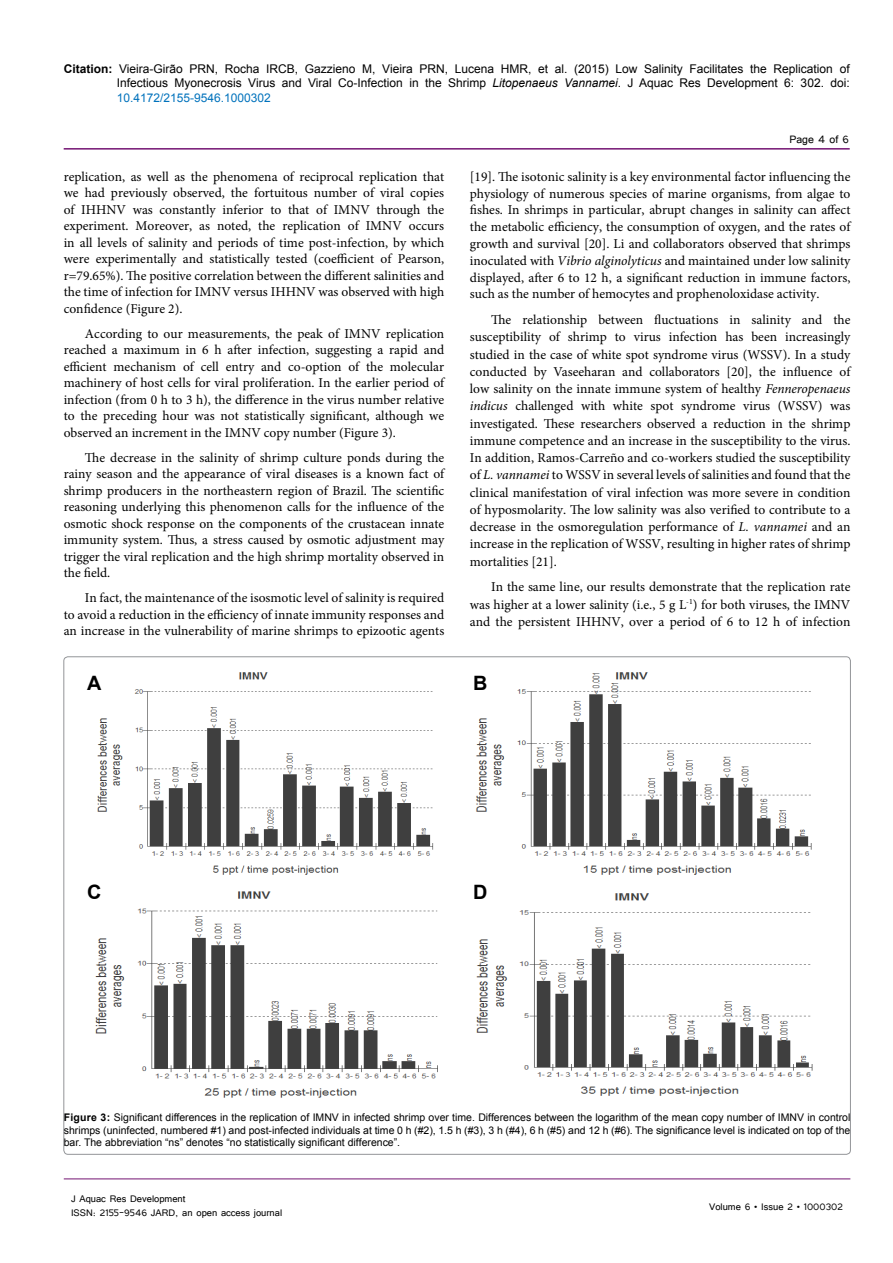
<style>
.page{position:relative;width:893px;height:1263px;background:#fff}
.page>*{position:absolute;margin:0;border:0;box-sizing:border-box;transform-origin:0 0}
.t1{font:700 19.8px "Arial";color:#000}
.t2{font:13.5px/16.5px "Minion Pro";color:#000;text-align:justify}
.t3{font:13.5px "Tunga";color:#000}
.t4{font:12px/14.7px "Arial";color:#000;text-align:justify}
.t5{font:12px/14.4px "Tunga";color:#000}
.t6{font:10.5px/12.6px "Arial";color:#000;text-align:justify}
.s1{font-weight:700}
.s2{font-style:italic}
.s3{color:#0072bc}
</style>
<div class="page">
<hr style="left:64px;top:148px;width:786px;height:2px;background:#741472">
<hr style="left:64px;top:1179px;width:786px;height:1px;background:#741472">
<img style="left:97px;top:672px;width:337px;height:203px">
<img style="left:475px;top:672px;width:337px;height:203px">
<img style="left:95px;top:891px;width:343px;height:207px">
<img style="left:476px;top:893px;width:337px;height:203px">
<p class="t4" style="left:117px;top:61px;width:734px;text-indent:-53px"><span class="s1">Citation:</span> Vieira-Girão PRN, Rocha IRCB, Gazzieno M, Vieira PRN, Lucena HMR, et al. (2015) Low Salinity Facilitates the Replication of Infectious Myonecrosis Virus and Viral Co-Infection in the Shrimp <span class="s2">Litopenaeus Vannamei</span>. J Aquac Res Development 6: 302. doi:<br><span class="s3">10.4172/2155-9546.1000302</span></p>
<p class="t3" style="left:789px;top:131px;width:61px">Page 4 of 6</p>
<p class="t2" style="left:64px;top:168px;width:382px">replication, as well as the phenomena of reciprocal replication that we had previously observed, the fortuitous number of viral copies of IHHNV was constantly inferior to that of IMNV through the experiment. Moreover, as noted, the replication of IMNV occurs in all levels of salinity and periods of time post-infection, by which were experimentally and statistically tested (coefficient of Pearson, r=79.65%). The positive correlation between the different salinities and the time of infection for IMNV versus IHHNV was observed with high confidence (Figure 2).</p>
<p class="t2" style="left:64px;top:325px;width:382px;text-indent:21px">According to our measurements, the peak of IMNV replication reached a maximum in 6 h after infection, suggesting a rapid and efficient mechanism of cell entry and co-option of the molecular machinery of host cells for viral proliferation. In the earlier period of infection (from 0 h to 3 h), the difference in the virus number relative to the preceding hour was not statistically significant, although we observed an increment in the IMNV copy number (Figure 3).</p>
<p class="t2" style="left:64px;top:449px;width:382px;text-indent:21px">The decrease in the salinity of shrimp culture ponds during the rainy season and the appearance of viral diseases is a known fact of shrimp producers in the northeastern region of Brazil. The scientific reasoning underlying this phenomenon calls for the influence of the osmotic shock response on the components of the crustacean innate immunity system. Thus, a stress caused by osmotic adjustment may trigger the viral replication and the high shrimp mortality observed in the field.</p>
<p class="t2" style="left:64px;top:590px;width:382px;text-indent:21px">In fact, the maintenance of the isosmotic level of salinity is required to avoid a reduction in the efficiency of innate immunity responses and an increase in the vulnerability of marine shrimps to epizootic agents</p>
<p class="t2" style="left:470px;top:168px;width:382px">[19]. The isotonic salinity is a key environmental factor influencing the physiology of numerous species of marine organisms, from algae to fishes. In shrimps in particular, abrupt changes in salinity can affect the metabolic efficiency, the consumption of oxygen, and the rates of growth and survival [20]. Li and collaborators observed that shrimps inoculated with <span class="s2">Vibrio alginolyticus</span> and maintained under low salinity displayed, after 6 to 12 h, a significant reduction in immune factors, such as the number of hemocytes and prophenoloxidase activity.</p>
<p class="t2" style="left:470px;top:311px;width:382px;line-height:17.2px;text-indent:21px">The relationship between fluctuations in salinity and the susceptibility of shrimp to virus infection has been increasingly studied in the case of white spot syndrome virus (WSSV). In a study conducted by Vaseeharan and collaborators [20], the influence of low salinity on the innate immune system of healthy <span class="s2">Fenneropenaeus indicus</span> challenged with white spot syndrome virus (WSSV) was investigated. These researchers observed a reduction in the shrimp immune competence and an increase in the susceptibility to the virus.<br>In addition, Ramos-Carreño and co-workers studied the susceptibility of <span class="s2">L. vannamei</span> to WSSV in several levels of salinities and found that the clinical manifestation of viral infection was more severe in condition of hyposmolarity. The low salinity was also verified to contribute to a decrease in the osmoregulation performance of <span class="s2">L. vannamei</span> and an increase in the replication of WSSV, resulting in higher rates of shrimp mortalities [21].</p>
<p class="t2" style="left:470px;top:578px;width:382px;line-height:17.2px;text-indent:21px">In the same line, our results demonstrate that the replication rate was higher at a lower salinity (i.e., 5 g L<sup>-1</sup>) for both viruses, the IMNV and the persistent IHHNV, over a period of 6 to 12 h of infection</p>
<h1 class="t1" style="left:87px;top:669px;width:16px">A</h1>
<h1 class="t1" style="left:473px;top:669px;width:16px">B</h1>
<h1 class="t1" style="left:87px;top:879px;width:16px">C</h1>
<h1 class="t1" style="left:473px;top:879px;width:16px">D</h1>
<p class="t6" style="left:64px;top:1111px;width:788px"><span class="s1">Figure 3:</span> Significant differences in the replication of IMNV in infected shrimp over time. Differences between the logarithm of the mean copy number of IMNV in control shrimps (uninfected, numbered #1) and post-infected individuals at time 0 h (#2), 1.5 h (#3), 3 h (#4), 6 h (#5) and 12 h (#6). The significance level is indicated on top of the bar. The abbreviation “ns” denotes “no statistically significant difference”.</p>
<p class="t5" style="left:71px;top:1190px;width:213px">J Aquac Res Development<br>ISSN: 2155-9546 JARD, an open access journal</p>
<p class="t5" style="left:709px;top:1199px;width:135px">Volume 6 • Issue 2 • 1000302</p>
</div>
